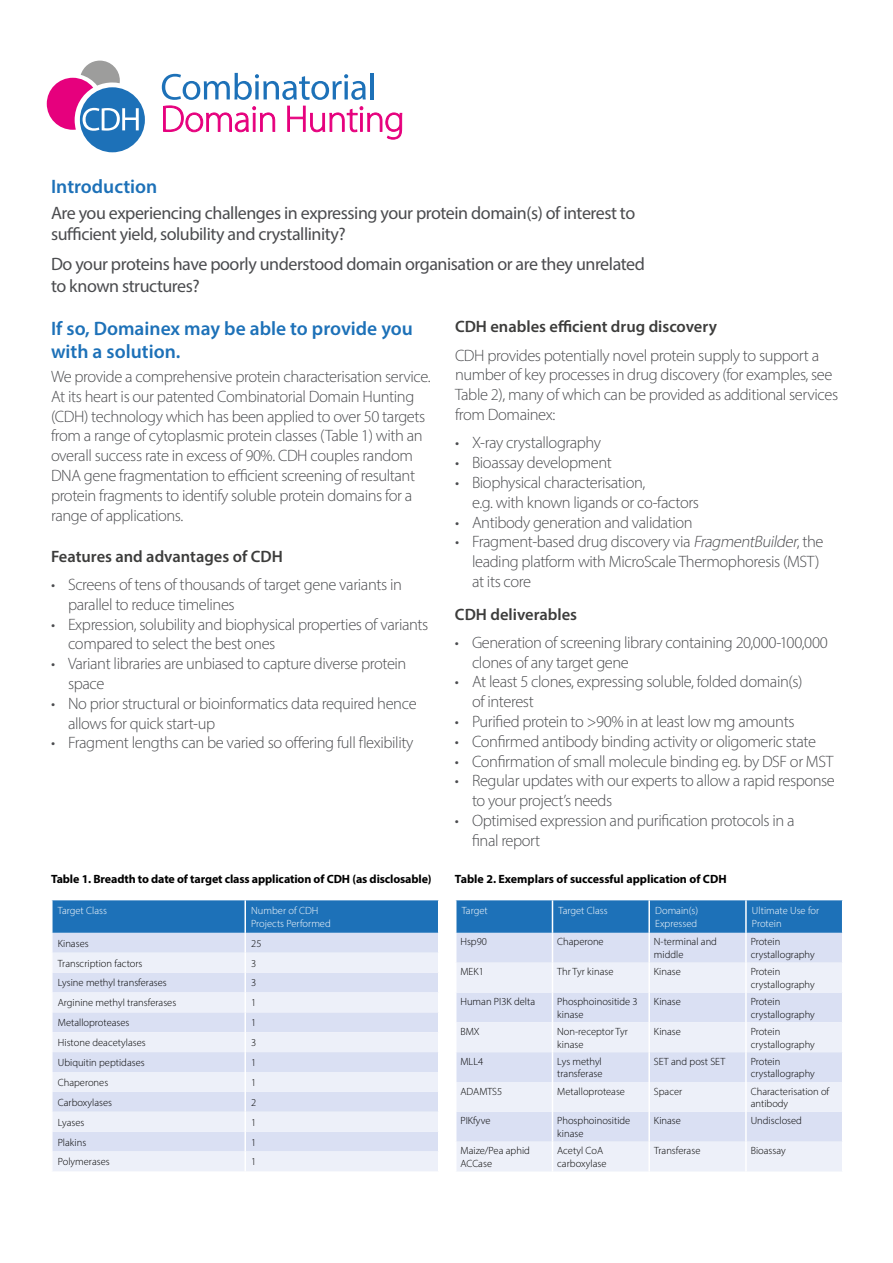
<style>
.page{position:relative;width:893px;height:1263px;background:#fff}
.page>*{position:absolute;margin:0;border:0;box-sizing:border-box;transform-origin:0 0}
.t1{font:600 19.5px/23.4px "Myriad Pro";color:#1d71b8}
.t2{font:18px/21.6px "Myriad Pro";letter-spacing:-.025em;color:#4b4c4f}
.t3{font:300 16.5px/19.8px "Myriad Pro";letter-spacing:-.025em;color:#4b4c4f}
.t4{font:600 16.5px "Myriad Pro";color:#3c3c3b}
.t5{font:700 12px "Myriad Pro";letter-spacing:-.01em;color:#000}
.t6{font:300 10.5px/12.6px "Myriad Pro";color:#000}
.t7{font:300 10.5px/12.6px "Myriad Pro";color:#fff}
.s1{font-style:italic}
</style>
<div class="page">
<div style="left:80px;top:87px;width:65px;height:65px;background:#1d71b8;border-radius:50%"></div>
<svg style="left:162px;top:73px;width:240px;height:67px"></svg>
<svg style="left:47px;top:61px;width:92px;height:70px"></svg>
<svg style="left:52px;top:900px;width:386px;height:271px;background:#ccdaee"></svg>
<hr style="left:244px;top:1131px;width:2px;height:20px;background:#fff">
<hr style="left:244px;top:1151px;width:2px;height:20px;background:#fff">
<hr style="left:51px;top:900px;width:2px;height:33px;background:#fff">
<svg style="left:456px;top:900px;width:386px;height:33px;background:#2274b9"></svg>
<div style="left:456px;top:933px;width:386px;height:30px;background:#dae0f3"></div>
<svg style="left:456px;top:963px;width:386px;height:208px;background:#e5e9f6"></svg>
<hr style="left:552px;top:900px;width:1px;height:33px;background:#fff">
<hr style="left:648px;top:900px;width:2px;height:33px;background:#fff">
<hr style="left:745px;top:900px;width:2px;height:33px;background:#fff">
<hr style="left:552px;top:933px;width:1px;height:30px;background:#fff">
<hr style="left:648px;top:933px;width:2px;height:30px;background:#fff">
<hr style="left:745px;top:933px;width:2px;height:30px;background:#fff">
<svg style="left:552px;top:963px;width:1px;height:29px"></svg>
<hr style="left:648px;top:963px;width:2px;height:29px;background:#fff">
<hr style="left:745px;top:963px;width:2px;height:29px;background:#fff">
<hr style="left:552px;top:992px;width:1px;height:30px;background:#fff">
<hr style="left:648px;top:992px;width:2px;height:30px;background:#fff">
<hr style="left:745px;top:992px;width:2px;height:30px;background:#fff">
<hr style="left:552px;top:1022px;width:1px;height:30px;background:#fff">
<hr style="left:648px;top:1022px;width:2px;height:30px;background:#fff">
<hr style="left:745px;top:1022px;width:2px;height:30px;background:#fff">
<hr style="left:552px;top:1052px;width:1px;height:30px;background:#fff">
<hr style="left:648px;top:1052px;width:2px;height:30px;background:#fff">
<hr style="left:745px;top:1052px;width:2px;height:30px;background:#fff">
<hr style="left:552px;top:1082px;width:1px;height:30px;background:#fff">
<hr style="left:648px;top:1082px;width:2px;height:30px;background:#fff">
<hr style="left:745px;top:1082px;width:2px;height:30px;background:#fff">
<hr style="left:552px;top:1112px;width:1px;height:30px;background:#fff">
<hr style="left:648px;top:1112px;width:2px;height:30px;background:#fff">
<hr style="left:745px;top:1112px;width:2px;height:30px;background:#fff">
<svg style="left:552px;top:1142px;width:1px;height:29px"></svg>
<hr style="left:648px;top:1142px;width:2px;height:29px;background:#fff">
<hr style="left:745px;top:1142px;width:2px;height:29px;background:#fff">
<p class="t1" style="left:51px;top:174px;width:108px">Introduction</p>
<p class="t2" style="left:51px;top:202px;width:586px">Are you experiencing challenges in expressing your protein domain(s) of interest to sufficient yield, solubility and crystallinity?</p>
<p class="t2" style="left:51px;top:253px;width:595px">Do your proteins have poorly understood domain organisation or are they unrelated to known structures?</p>
<p class="t1" style="left:51px;top:316px;width:363px">If so, Domainex may be able to provide you with a solution.</p>
<p class="t3" style="left:51px;top:366px;width:381px">We provide a comprehensive protein characterisation service.<br>At its heart is our patented Combinatorial Domain Hunting (CDH) technology which has been applied to over 50 targets from a range of cytoplasmic protein classes (Table 1) with an overall success rate in excess of 90%. CDH couples random DNA gene fragmentation to efficient screening of resultant protein fragments to identify soluble protein domains for a range of applications.</p>
<p class="t4" style="left:51px;top:546px;width:233px">Features and advantages of CDH</p>
<p class="t3" style="left:68px;top:574px;width:335px;text-indent:-17px">• Screens of tens of thousands of target gene variants in parallel to reduce timelines</p>
<p class="t3" style="left:68px;top:614px;width:362px;text-indent:-17px">• Expression, solubility and biophysical properties of variants compared to select the best ones</p>
<p class="t3" style="left:68px;top:654px;width:340px;text-indent:-17px">• Variant libraries are unbiased to capture diverse protein space</p>
<p class="t3" style="left:68px;top:693px;width:350px;text-indent:-17px">• No prior structural or bioinformatics data required hence allows for quick start-up</p>
<p class="t3" style="left:51px;top:733px;width:364px">• Fragment lengths can be varied so offering full flexibility</p>
<p class="t4" style="left:455px;top:316px;width:263px">CDH enables efficient drug discovery</p>
<p class="t3" style="left:455px;top:345px;width:385px">CDH provides potentially novel protein supply to support a number of key processes in drug discovery (for examples, see Table 2), many of which can be provided as additional services from Domainex:</p>
<p class="t3" style="left:455px;top:433px;width:148px">• X-ray crystallography</p>
<p class="t3" style="left:455px;top:453px;width:159px">• Bioassay development</p>
<p class="t3" style="left:472px;top:472px;width:228px;text-indent:-17px">• Biophysical characterisation,<br>e.g. with known ligands or co-factors</p>
<p class="t3" style="left:455px;top:512px;width:239px">• Antibody generation and validation</p>
<p class="t3" style="left:472px;top:532px;width:353px;text-indent:-17px">• Fragment-based drug discovery via <span class="s1">FragmentBuilder</span>, the leading platform with MicroScale Thermophoresis (MST) at its core</p>
<p class="t4" style="left:455px;top:603px;width:124px">CDH deliverables</p>
<p class="t3" style="left:472px;top:632px;width:357px;text-indent:-17px">• Generation of screening library containing 20,000-100,000 clones of any target gene</p>
<p class="t3" style="left:472px;top:672px;width:332px;text-indent:-17px">• At least 5 clones, expressing soluble, folded domain(s) of interest</p>
<p class="t3" style="left:455px;top:711px;width:341px">• Purified protein to &gt;90% in at least low mg amounts</p>
<p class="t3" style="left:455px;top:731px;width:363px">• Confirmed antibody binding activity or oligomeric state</p>
<p class="t3" style="left:455px;top:751px;width:380px">• Confirmation of small molecule binding eg. by DSF or MST</p>
<p class="t3" style="left:472px;top:771px;width:364px;text-indent:-17px">• Regular updates with our experts to allow a rapid response to your project’s needs</p>
<p class="t3" style="left:472px;top:810px;width:324px;text-indent:-17px">• Optimised expression and purification protocols in a final report</p>
<p class="t5" style="left:51px;top:871px;width:382px">Table 1. Breadth to date of target class application of CDH (as disclosable)</p>
<p class="t5" style="left:455px;top:871px;width:273px">Table 2. Exemplars of successful application of CDH</p>
<p class="t7" style="left:58px;top:904px;width:51px">Target Class</p>
<p class="t7" style="left:251px;top:904px;width:81px">Number of CDH<br>Projects Performed</p>
<p class="t6" style="left:58px;top:937px;width:32px">Kinases</p>
<p class="t6" style="left:251px;top:937px;width:12px">25</p>
<p class="t6" style="left:58px;top:957px;width:86px">Transcription factors</p>
<p class="t6" style="left:251px;top:957px;width:7px">3</p>
<p class="t6" style="left:58px;top:976px;width:110px">Lysine methyl transferases</p>
<p class="t6" style="left:251px;top:976px;width:7px">3</p>
<p class="t6" style="left:58px;top:996px;width:120px">Arginine methyl transferases</p>
<p class="t6" style="left:251px;top:996px;width:7px">1</p>
<p class="t6" style="left:58px;top:1016px;width:73px">Metalloproteases</p>
<p class="t6" style="left:251px;top:1016px;width:7px">1</p>
<p class="t6" style="left:58px;top:1036px;width:89px">Histone deacetylases</p>
<p class="t6" style="left:251px;top:1036px;width:7px">3</p>
<p class="t6" style="left:58px;top:1056px;width:88px">Ubiquitin peptidases</p>
<p class="t6" style="left:251px;top:1056px;width:7px">1</p>
<p class="t6" style="left:58px;top:1076px;width:52px">Chaperones</p>
<p class="t6" style="left:251px;top:1076px;width:7px">1</p>
<p class="t6" style="left:58px;top:1096px;width:56px">Carboxylases</p>
<p class="t6" style="left:251px;top:1096px;width:7px">2</p>
<p class="t6" style="left:58px;top:1116px;width:28px">Lyases</p>
<p class="t6" style="left:251px;top:1116px;width:7px">1</p>
<p class="t6" style="left:58px;top:1135px;width:30px">Plakins</p>
<p class="t6" style="left:251px;top:1135px;width:7px">1</p>
<p class="t6" style="left:58px;top:1155px;width:53px">Polymerases</p>
<p class="t6" style="left:251px;top:1155px;width:7px">1</p>
<p class="t7" style="left:462px;top:904px;width:28px">Target</p>
<p class="t7" style="left:558px;top:904px;width:51px">Target Class</p>
<p class="t7" style="left:655px;top:904px;width:45px">Domain(s)<br>Expressed</p>
<p class="t7" style="left:752px;top:904px;width:69px">Ultimate Use for<br>Protein</p>
<p class="t6" style="left:460px;top:935px;width:28px">Hsp90</p>
<p class="t6" style="left:557px;top:935px;width:48px">Chaperone</p>
<p class="t6" style="left:654px;top:935px;width:65px">N-terminal and middle</p>
<p class="t6" style="left:751px;top:935px;width:66px">Protein crystallography</p>
<p class="t6" style="left:460px;top:965px;width:25px">MEK1</p>
<p class="t6" style="left:557px;top:965px;width:58px">Thr Tyr kinase</p>
<p class="t6" style="left:654px;top:965px;width:28px">Kinase</p>
<p class="t6" style="left:751px;top:965px;width:66px">Protein crystallography</p>
<p class="t6" style="left:460px;top:995px;width:76px">Human PI3K delta</p>
<p class="t6" style="left:557px;top:995px;width:82px">Phosphoinositide 3 kinase</p>
<p class="t6" style="left:654px;top:995px;width:28px">Kinase</p>
<p class="t6" style="left:751px;top:995px;width:66px">Protein crystallography</p>
<p class="t6" style="left:460px;top:1025px;width:21px">BMX</p>
<p class="t6" style="left:557px;top:1025px;width:72px">Non-receptor Tyr kinase</p>
<p class="t6" style="left:654px;top:1025px;width:28px">Kinase</p>
<p class="t6" style="left:751px;top:1025px;width:66px">Protein crystallography</p>
<p class="t6" style="left:460px;top:1055px;width:24px">MLL4</p>
<p class="t6" style="left:557px;top:1055px;width:47px">Lys methyl transferase</p>
<p class="t6" style="left:654px;top:1055px;width:73px">SET and post SET</p>
<p class="t6" style="left:751px;top:1055px;width:66px">Protein crystallography</p>
<p class="t6" style="left:460px;top:1085px;width:43px">ADAMTS5</p>
<p class="t6" style="left:557px;top:1085px;width:69px">Metalloprotease</p>
<p class="t6" style="left:654px;top:1085px;width:30px">Spacer</p>
<p class="t6" style="left:751px;top:1085px;width:80px">Characterisation of antibody</p>
<p class="t6" style="left:460px;top:1114px;width:31px">PIKfyve</p>
<p class="t6" style="left:557px;top:1114px;width:75px">Phosphoinositide kinase</p>
<p class="t6" style="left:654px;top:1114px;width:28px">Kinase</p>
<p class="t6" style="left:751px;top:1114px;width:53px">Undisclosed</p>
<p class="t6" style="left:460px;top:1144px;width:71px">Maize/Pea aphid<br>ACCase</p>
<p class="t6" style="left:557px;top:1144px;width:51px">Acetyl CoA carboxylase</p>
<p class="t6" style="left:654px;top:1144px;width:48px">Transferase</p>
<p class="t6" style="left:751px;top:1144px;width:37px">Bioassay</p>
</div>
